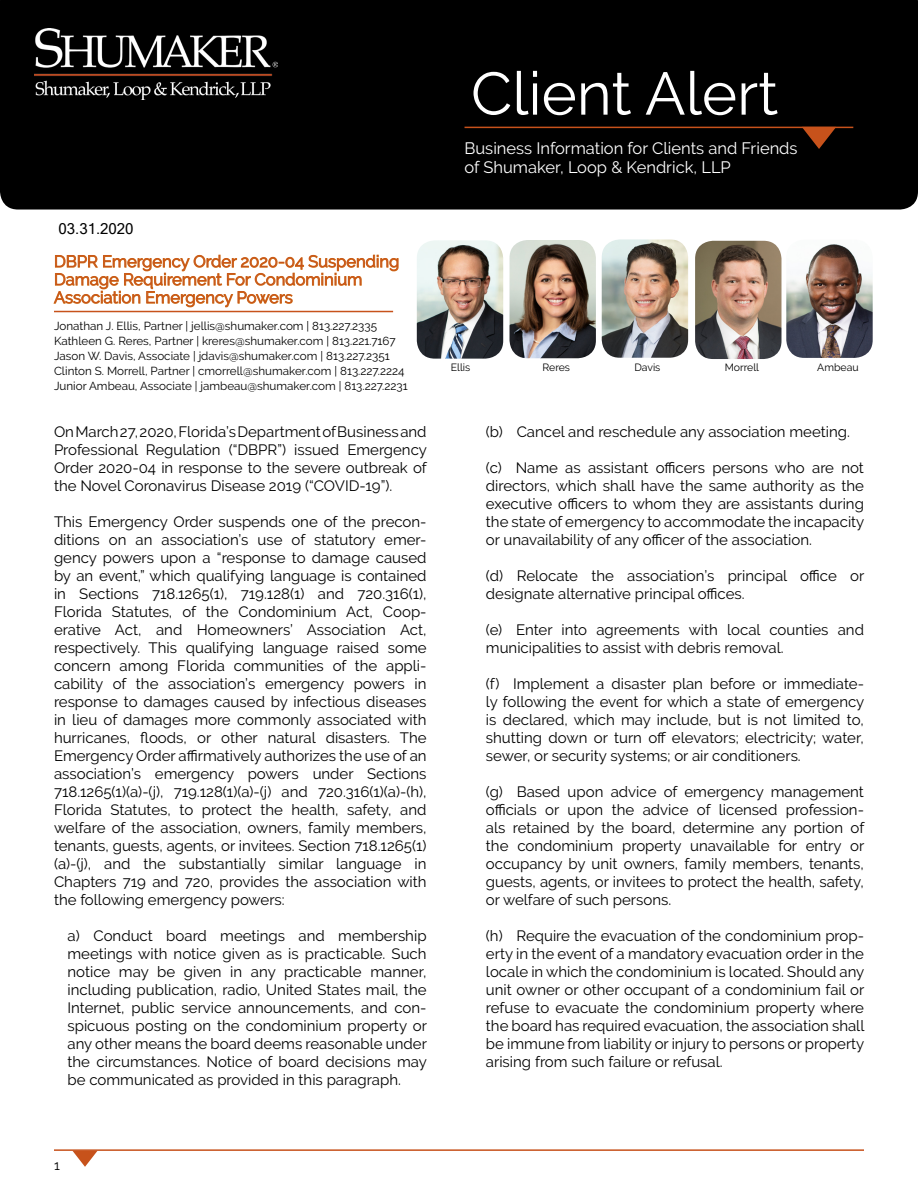
<style>
.page{position:relative;width:918px;height:1188px;background:#fff}
.page>*{position:absolute;margin:0;border:0;box-sizing:border-box;transform-origin:0 0}
.t1{font:60px "Raleway";color:#fff}
.t2{font:16.5px/18px "Raleway";color:#c7521b}
.t3{font:16.5px/19.5px "Raleway";color:#fff}
.t4{font:15px/18px "Raleway";color:#000;text-align:justify}
.t5{font:15px "Microsoft Sans Serif";color:#000}
.t6{font:13.5px "Raleway";color:#000}
.t7{font:11.7px "Raleway";color:#000}
.t8{font:10.5px "Raleway";color:#000}
</style>
<div class="page">
<div style="left:0;top:0;width:918px;height:210px;background:#000"></div>
<img style="left:35px;top:29px;width:242px;height:70px">
<svg style="left:53px;top:254px;width:346px;height:54px"></svg>
<img style="left:510px;top:240px;width:86px;height:118px">
<hr style="left:465px;top:127px;width:388px;height:1px;background:#c7521b">
<svg style="left:802px;top:128px;width:34px;height:21px"></svg>
<hr style="left:54px;top:311px;width:339px;height:1px;background:#c7521b">
<img style="left:602px;top:239px;width:86px;height:119px">
<img style="left:695px;top:241px;width:87px;height:118px">
<img style="left:786px;top:244px;width:87px;height:114px">
<img style="left:417px;top:240px;width:86px;height:119px">
<hr style="left:54px;top:1149px;width:810px;height:2px;background:#c7521b">
<svg style="left:72px;top:1151px;width:26px;height:16px"></svg>
<p class="t5" style="left:58px;top:219px;width:77px">03.31.2020</p>
<p class="t2" style="left:54px;top:252px;width:347px">DBPR Emergency Order 2020-04 Suspending<br>Damage Requirement For Condominium</p>
<p class="t2" style="left:54px;top:288px;width:240px">Association Emergency Powers</p>
<p class="t7" style="left:54px;top:319px;width:325px">Jonathan J. Ellis, Partner | jellis@shumaker.com | 813.227.2335</p>
<p class="t7" style="left:54px;top:334px;width:343px">Kathleen G. Reres, Partner | kreres@shumaker.com | 813.221.7167</p>
<p class="t7" style="left:54px;top:349px;width:337px">Jason W. Davis, Associate | jdavis@shumaker.com | 813.227.2351</p>
<p class="t7" style="left:54px;top:364px;width:352px">Clinton S. Morrell, Partner | cmorrell@shumaker.com | 813.227.2224</p>
<p class="t7" style="left:54px;top:379px;width:355px">Junior Ambeau, Associate | jambeau@shumaker.com | 813.227.2231</p>
<p class="t4" style="left:54px;top:423px;width:375px">On March 27, 2020, Florida’s Department of Business and Professional Regulation (“DBPR”) issued Emergency Order 2020-04 in response to the severe outbreak of the Novel Coronavirus Disease 2019 (“COVID-19”).</p>
<p class="t4" style="left:54px;top:513px;width:374px">This Emergency Order suspends one of the precon&shy;ditions on an association’s use of statutory emer&shy;gency powers upon a “response to damage caused by an event,” which qualifying language is contained in Sections 718.1265(1), 719.128(1) and 720.316(1), Florida Statutes, of the Condominium Act, Coop&shy;erative Act, and Homeowners’ Association Act, respectively. This qualifying language raised some concern among Florida communities of the appli&shy;cability of the association’s emergency powers in response to damages caused by infectious diseases in lieu of damages more commonly associated with hurricanes, floods, or other natural disasters. The Emergency Order affirmatively authorizes the use of an association’s emergency powers under Sections 718.1265(1)(a)-(j), 719.128(1)(a)-(j) and 720.316(1)(a)-(h), Florida Statutes, to protect the health, safety, and welfare of the association, owners, family members, tenants, guests, agents, or invitees. Section 718.1265(1) (a)-(j), and the substantially similar language in Chapters 719 and 720, provides the association with the following emergency powers:</p>
<p class="t4" style="left:68px;top:927px;width:361px">a) Conduct board meetings and membership meetings with notice given as is practicable. Such notice may be given in any practicable manner, including publication, radio, United States mail, the Internet, public service announcements, and con&shy;spicuous posting on the condominium property or any other means the board deems reasonable under the circumstances. Notice of board decisions may be communicated as provided in this paragraph.</p>
<p class="t1" style="left:471px;top:59px;width:309px">Client Alert</p>
<p class="t3" style="left:465px;top:138px;width:335px">Business Information for Clients and Friends of Shumaker, Loop &amp; Kendrick, LLP</p>
<p class="t8" style="left:451px;top:361px;width:21px">Ellis</p>
<p class="t8" style="left:543px;top:361px;width:29px">Reres</p>
<p class="t8" style="left:634px;top:361px;width:28px">Davis</p>
<p class="t8" style="left:725px;top:361px;width:36px">Morrell</p>
<p class="t8" style="left:817px;top:361px;width:43px">Ambeau</p>
<p class="t4" style="left:486px;top:422px;width:366px">(b) Cancel and reschedule any association meeting.</p>
<p class="t4" style="left:486px;top:458px;width:380px">(c) Name as assistant officers persons who are not directors, which shall have the same authority as the executive officers to whom they are assistants during the state of emergency to accommodate the incapacity or unavailability of any officer of the association.</p>
<p class="t4" style="left:486px;top:566px;width:380px">(d) Relocate the association’s principal office or designate alternative principal offices.</p>
<p class="t4" style="left:486px;top:620px;width:380px">(e) Enter into agreements with local counties and municipalities to assist with debris removal.</p>
<p class="t4" style="left:486px;top:674px;width:380px">(f) Implement a disaster plan before or immediate&shy;ly following the event for which a state of emergency is declared, which may include, but is not limited to, shutting down or turn off elevators; electricity; water, sewer, or security systems; or air conditioners.</p>
<p class="t4" style="left:486px;top:782px;width:380px">(g) Based upon advice of emergency management officials or upon the advice of licensed profession&shy;als retained by the board, determine any portion of the condominium property unavailable for entry or occupancy by unit owners, family members, tenants, guests, agents, or invitees to protect the health, safety, or welfare of such persons.</p>
<p class="t4" style="left:486px;top:926px;width:380px">(h) Require the evacuation of the condominium prop&shy;erty in the event of a mandatory evacuation order in the locale in which the condominium is located. Should any unit owner or other occupant of a condominium fail or refuse to evacuate the condominium property where the board has required evacuation, the association shall be immune from liability or injury to persons or property arising from such failure or refusal.</p>
<p class="t6" style="left:54px;top:1157px;width:7px">1</p>
</div>
